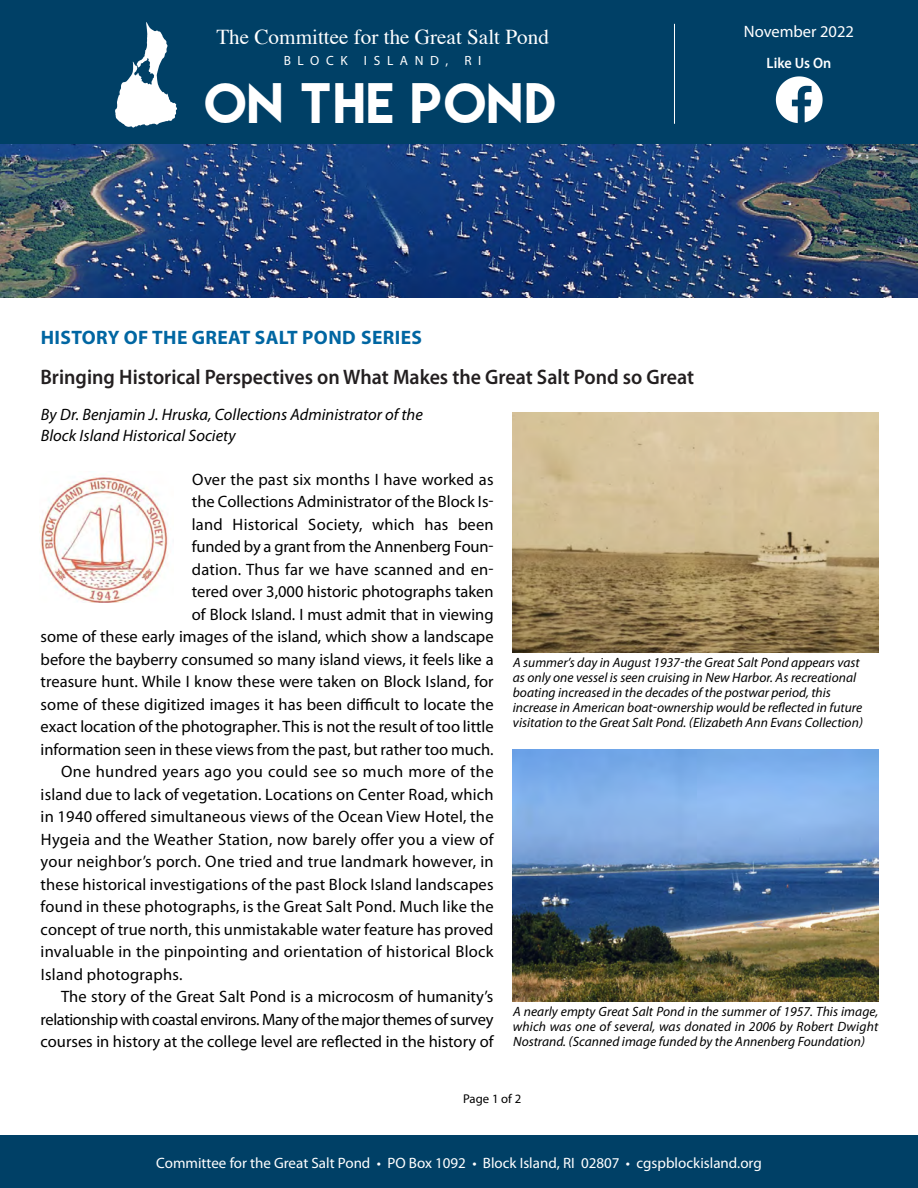
<style>
.page{position:relative;width:918px;height:1188px;background:#fff}
.page>*{position:absolute;margin:0;border:0;box-sizing:border-box;transform-origin:0 0}
.t1{font:49.5px "Lemon Milk";letter-spacing:.035em;color:#fff}
.t2{font:21.15px "Times";color:#fff}
.t3{font:600 21px "Myriad Pro";color:#231f20;scale:.95 1}
.t4{font:700 19.5px "Myriad Pro";letter-spacing:.02em;color:#0066a2}
.t5{font:16.5px/22.5px "Myriad Pro";color:#000;text-align:justify}
.t6{font:italic 16.5px "Myriad Pro";color:#000}
.t7{font:16.5px "Myriad Pro";color:#fff}
.t8{font:15px "Myriad Pro";color:#fff}
.t9{font:600 15px "Myriad Pro";color:#fff;scale:.95 1}
.t10{font:italic 13.5px/15px "Myriad Pro";color:#000}
.t11{font:13.35px "Myriad Pro";letter-spacing:.5em;color:#fff}
.t12{font:12.75px "Myriad Pro";color:#000}
</style>
<div class="page">
<div style="left:0;top:1136px;width:918px;height:52px;background:#004066"></div>
<div style="left:0;top:0;width:918px;height:147px;background:#004066"></div>
<img style="left:0;top:144px;width:918px;height:153px">
<img style="left:115px;top:22px;width:61px;height:106px">
<hr style="left:674px;top:24px;width:1px;height:100px;background:#fff">
<img style="left:775px;top:76px;width:48px;height:47px">
<img style="left:39px;top:477px;width:129px;height:125px">
<img style="left:513px;top:412px;width:365px;height:241px">
<img style="left:513px;top:749px;width:365px;height:252px">
<p class="t2" style="left:216px;top:28px;width:334px">The Committee for the Great Salt Pond</p>
<p class="t11" style="left:284px;top:56px;width:199px">BLOCK ISLAND, RI</p>
<p class="t1" style="left:205px;top:77px;width:354px">ON THE POND</p>
<p class="t7" style="left:744px;top:25px;width:112px">November 2022</p>
<p class="t9" style="left:767px;top:58px;width:69px">Like Us On</p>
<p class="t4" style="left:41px;top:326px;width:383px">HISTORY OF THE GREAT SALT POND SERIES</p>
<p class="t3" style="left:41px;top:369px;width:690px">Bringing Historical Perspectives on What Makes the Great Salt Pond so Great</p>
<p class="t6" style="left:41px;top:408px;width:384px">By Dr. Benjamin J. Hruska, Collections Administrator of the</p>
<p class="t6" style="left:41px;top:429px;width:197px">Block Island Historical Society</p>
<p class="t5" style="left:41px;top:469px;width:455px;text-align:right">Over the past six months I have worked as<br>the Collections Administrator of the Block Is-<br>land Historical Society, which has been<br>funded by a grant from the Annenberg Foun-<br>dation. Thus far we have scanned and en-<br>tered over 3,000 historic photographs taken<br>of Block Island. I must admit that in viewing<br>some of these early images of the island, which show a landscape before the bayberry consumed so many island views, it feels like a treasure hunt. While I know these were taken on Block Island, for some of these digitized images it has been difficult to locate the exact location of the photographer. This is not the result of too little information seen in these views from the past, but rather too much.</p>
<p class="t5" style="left:41px;top:762px;width:455px;text-indent:20px">One hundred years ago you could see so much more of the island due to lack of vegetation. Locations on Center Road, which in 1940 offered simultaneous views of the Ocean View Hotel, the Hygeia and the Weather Station, now barely offer you a view of your neighbor’s porch. One tried and true landmark however, in these historical investigations of the past Block Island landscapes found in these photographs, is the Great Salt Pond. Much like the concept of true north, this unmistakable water feature has proved invaluable in the pinpointing and orientation of historical Block Island photographs.</p>
<p class="t5" style="left:41px;top:987px;width:455px;text-indent:20px">The story of the Great Salt Pond is a microcosm of humanity’s relationship with coastal environs. Many of the major themes of survey courses in history at the college level are reflected in the history of</p>
<p class="t10" style="left:513px;top:657px;width:352px">A summer’s day in August 1937-the Great Salt Pond appears vast as only one vessel is seen cruising in New Harbor. As recreational boating increased in the decades of the postwar period, this increase in American boat-ownership would be reflected in future visitation to the Great Salt Pond. (Elizabeth Ann Evans Collection)</p>
<p class="t10" style="left:513px;top:1006px;width:367px;text-align:justify">A nearly empty Great Salt Pond in the summer of 1957. This image, which was one of several, was donated in 2006 by Robert Dwight Nostrand. (Scanned image funded by the Annenberg Foundation)</p>
<p class="t12" style="left:463px;top:1094px;width:60px">Page 1 of 2</p>
<p class="t8" style="left:156px;top:1157px;width:607px">Committee for the Great Salt Pond • PO Box 1092 • Block Island, RI 02807 • cgspblockisland.org</p>
</div>
